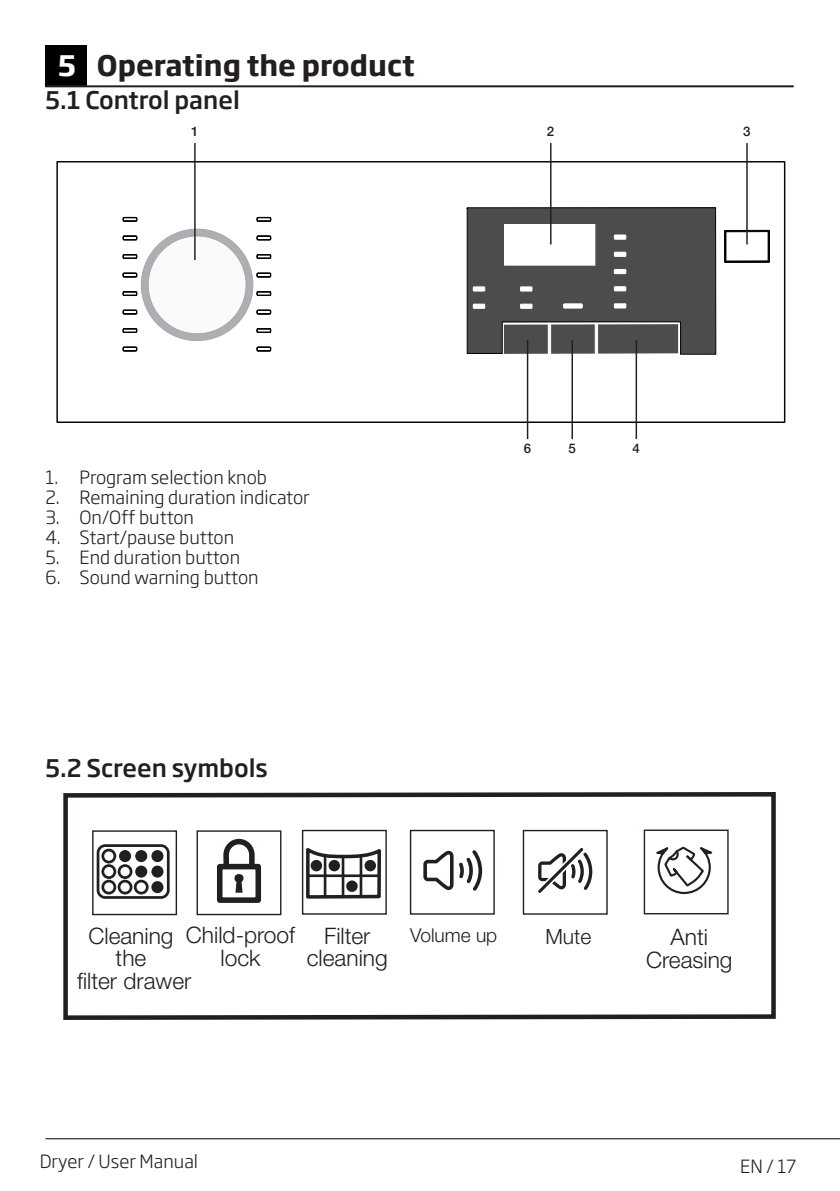
<style>
.page{position:relative;width:840px;height:1191px;background:#fff}
.page>*{position:absolute;margin:0;border:0;box-sizing:border-box;transform-origin:0 0}
.t1{font:700 28px "Soho Gothic Pro";color:#231f20}
.t2{font:500 24px "Soho Gothic Pro";color:#231f20}
.t3{font:22.8px/22.8px "Helvetica Neue CE";color:#231f20;text-align:center}
.t4{font:300 21px "Helvetica Neue CE";color:#231f20}
.t5{font:300 19.2px "Helvetica Neue CE";color:#231f20}
.t6{font:300 18px "Soho Gothic Pro";color:#241f21}
.t7{font:300 18px "Soho Gothic Pro";color:#231f20}
.t8{font:500 13.2px "Helvetica Neue";color:#231f20}
.s1{color:#fff}
</style>
<div class="page">
<hr style="left:45px;top:1138px;width:794px;height:1px;background:#000">
<div style="left:45px;top:45px;width:42px;height:42px;background:#000"></div>
<hr style="left:45px;top:85px;width:748px;height:2px;background:#231f20">
<div style="left:56px;top:161px;width:729px;height:262px;border:1px solid #050504"></div>
<div style="left:141px;top:229px;width:112px;height:112px;background:#aeafb3;border:1px solid #a8a9ad;border-radius:50%"></div>
<div style="left:148px;top:236px;width:98px;height:98px;background:#fafafa;border:1px solid #a8a9ad;border-radius:50%"></div>
<svg style="left:122px;top:346px;width:16px;height:6px"></svg>
<svg style="left:122px;top:216px;width:16px;height:6px"></svg>
<svg style="left:122px;top:235px;width:16px;height:6px"></svg>
<svg style="left:122px;top:254px;width:16px;height:5px"></svg>
<svg style="left:122px;top:272px;width:16px;height:6px"></svg>
<svg style="left:122px;top:291px;width:16px;height:5px"></svg>
<svg style="left:122px;top:309px;width:16px;height:6px"></svg>
<svg style="left:122px;top:328px;width:16px;height:5px"></svg>
<svg style="left:256px;top:346px;width:15px;height:6px"></svg>
<svg style="left:256px;top:216px;width:15px;height:6px"></svg>
<svg style="left:256px;top:235px;width:15px;height:6px"></svg>
<svg style="left:256px;top:254px;width:15px;height:5px"></svg>
<svg style="left:256px;top:272px;width:15px;height:6px"></svg>
<svg style="left:256px;top:291px;width:15px;height:5px"></svg>
<svg style="left:256px;top:309px;width:15px;height:6px"></svg>
<svg style="left:256px;top:328px;width:15px;height:5px"></svg>
<hr style="left:194px;top:143px;width:1px;height:117px;background:#231f20">
<svg style="left:724px;top:230px;width:45px;height:33px"></svg>
<svg style="left:466px;top:207px;width:250px;height:149px;background:#525354"></svg>
<hr style="left:563px;top:304px;width:19px;height:4px;background:#fff">
<div style="left:562px;top:303px;width:20px;height:5px;border:1px solid #fff"></div>
<div style="left:504px;top:224px;width:90px;height:41px;background:#fff"></div>
<hr style="left:473px;top:287px;width:11px;height:4px;background:#fff">
<div style="left:472px;top:286px;width:13px;height:5px;border:1px solid #fff"></div>
<hr style="left:473px;top:304px;width:11px;height:4px;background:#fff">
<div style="left:472px;top:304px;width:13px;height:5px;border:1px solid #fff"></div>
<hr style="left:520px;top:287px;width:11px;height:4px;background:#fff">
<div style="left:520px;top:286px;width:12px;height:5px;border:1px solid #fff"></div>
<hr style="left:520px;top:304px;width:11px;height:4px;background:#fff">
<div style="left:520px;top:304px;width:12px;height:5px;border:1px solid #fff"></div>
<div style="left:613px;top:235px;width:12px;height:4px;border:1px solid #fff"></div>
<hr style="left:614px;top:252px;width:11px;height:4px;background:#fff">
<div style="left:613px;top:252px;width:12px;height:5px;border:1px solid #fff"></div>
<div style="left:614px;top:269px;width:11px;height:5px;background:#fff"></div>
<div style="left:613px;top:269px;width:12px;height:5px;border:1px solid #fff"></div>
<hr style="left:614px;top:287px;width:11px;height:4px;background:#fff">
<div style="left:613px;top:286px;width:12px;height:5px;border:1px solid #fff"></div>
<hr style="left:614px;top:304px;width:11px;height:4px;background:#fff">
<div style="left:613px;top:303px;width:12px;height:5px;border:1px solid #fff"></div>
<hr style="left:549px;top:143px;width:2px;height:101px;background:#231f20">
<hr style="left:745px;top:143px;width:2px;height:101px;background:#231f20">
<hr style="left:635px;top:340px;width:1px;height:99px;background:#231f20">
<hr style="left:571px;top:340px;width:1px;height:99px;background:#231f20">
<hr style="left:526px;top:340px;width:2px;height:99px;background:#231f20">
<svg style="left:63px;top:792px;width:713px;height:228px"></svg>
<div style="left:302px;top:830px;width:84px;height:84px;border:1px solid #231f20"></div>
<div style="left:522px;top:830px;width:85px;height:84px;border:1px solid #231f20"></div>
<div style="left:92px;top:830px;width:85px;height:85px;border:1px solid #231f20"></div>
<div style="left:196px;top:830px;width:85px;height:85px;border:1px solid #231f20"></div>
<svg style="left:303px;top:845px;width:79px;height:55px"></svg>
<div style="left:409px;top:830px;width:85px;height:84px;border:1px solid #231f20"></div>
<div style="left:217px;top:864px;width:44px;height:39px;border:6px solid #231f20"></div>
<svg style="left:220px;top:836px;width:37px;height:57px"></svg>
<div style="left:643px;top:829px;width:85px;height:85px;border:1px solid #231f20"></div>
<svg style="left:650px;top:843px;width:67px;height:52px"></svg>
<svg style="left:423px;top:851px;width:30px;height:39px"></svg>
<svg style="left:459px;top:850px;width:23px;height:40px"></svg>
<svg style="left:537px;top:848px;width:55px;height:45px"></svg>
<svg style="left:97px;top:844px;width:72px;height:55px"></svg>
<div style="left:151px;top:881px;width:12px;height:12px;background:#231f20;border-radius:50%"></div>
<h1 class="t1" style="left:58px;top:44px;width:358px"><span class="s1">5</span> Operating the product</h1>
<h2 class="t2" style="left:45px;top:81px;width:196px">5.1 Control panel</h2>
<p class="t8" style="left:191px;top:124px;width:9px">1</p>
<p class="t8" style="left:546px;top:124px;width:9px">2</p>
<p class="t8" style="left:742px;top:124px;width:9px">3</p>
<p class="t6" style="left:45px;top:463px;width:223px">1. Program selection knob</p>
<p class="t6" style="left:45px;top:483px;width:266px">2. Remaining duration indicator</p>
<p class="t6" style="left:45px;top:503px;width:150px">3. On/Off button</p>
<p class="t6" style="left:45px;top:523px;width:190px">4. Start/pause button</p>
<p class="t6" style="left:45px;top:543px;width:196px">5. End duration button</p>
<p class="t6" style="left:45px;top:563px;width:214px">6. Sound warning button</p>
<h2 class="t2" style="left:45px;top:749px;width:224px">5.2 Screen symbols</h2>
<p class="t8" style="left:523px;top:440px;width:9px">6</p>
<p class="t8" style="left:568px;top:440px;width:9px">5</p>
<p class="t8" style="left:632px;top:440px;width:9px">4</p>
<p class="t3" style="left:186px;top:924px;width:111px">Child-proof lock</p>
<p class="t4" style="left:545px;top:924px;width:47px">Mute</p>
<p class="t3" style="left:645px;top:925px;width:88px">Anti<br>Creasing</p>
<p class="t3" style="left:77px;top:924px;width:116px">Cleaning the<br>filter drawer</p>
<p class="t3" style="left:324px;top:924px;width:48px">Filter</p>
<p class="t5" style="left:410px;top:923px;width:89px">Volume up</p>
<p class="t3" style="left:306px;top:946px;width:82px">cleaning</p>
<p class="t7" style="left:40px;top:1146px;width:160px">Dryer / User Manual</p>
<p class="t7" style="left:739px;top:1151px;width:58px">EN / 17</p>
</div>
